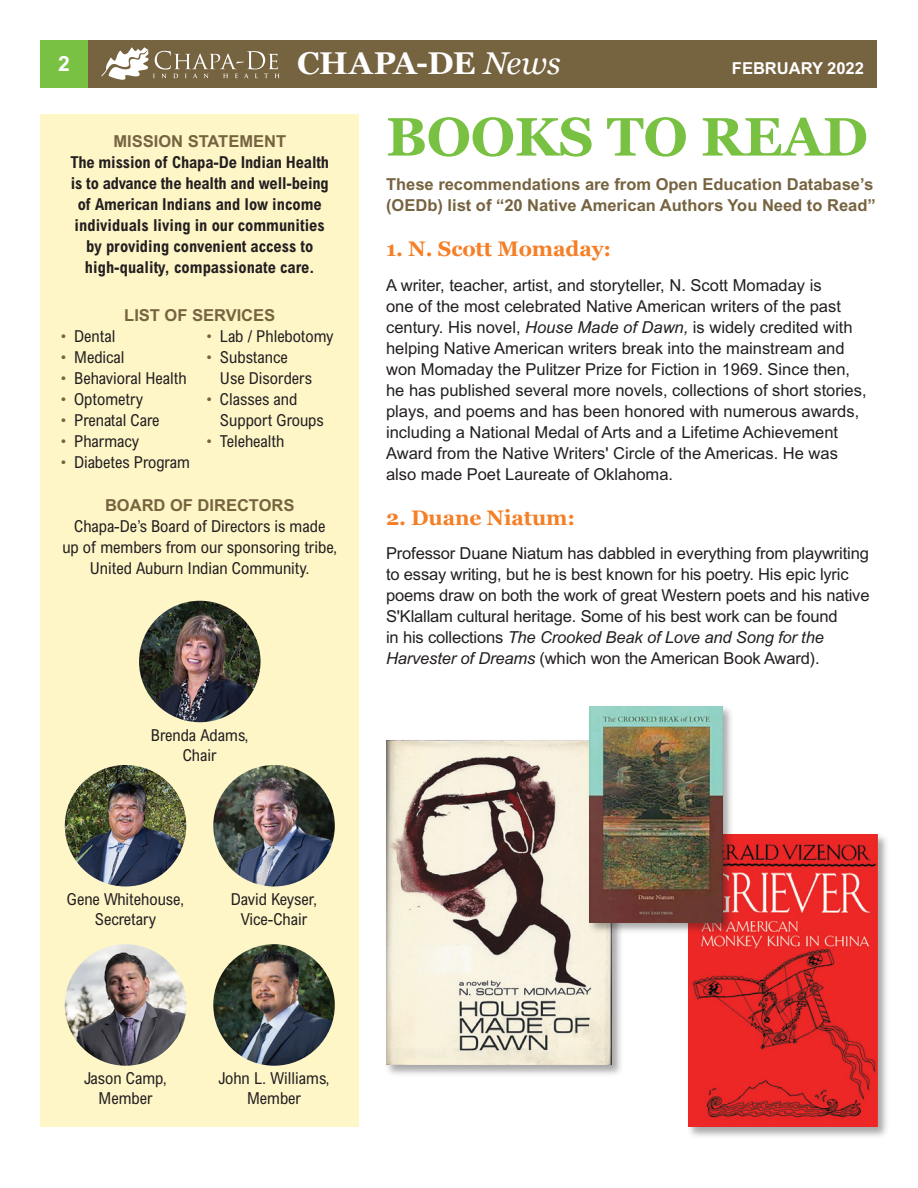
<style>
.page{position:relative;width:918px;height:1188px;background:#fff}
.page>*{position:absolute;margin:0;border:0;box-sizing:border-box;transform-origin:0 0}
.t1{font:700 54px "Georgia";letter-spacing:-.005em;color:#79c142}
.t2{font:700 31.5px "Georgia";letter-spacing:-.01em;color:#fff}
.t3{font:700 21px "Georgia";letter-spacing:-.005em;color:#f47f26}
.t4{font:700 21px "Arial MT Std";color:#fff}
.t5{font:16.5px/21px "Arial MT Std";color:#231f20}
.t6{font:condensed 16.5px/19.5px "Arial MT Std";color:#231f20;text-align:center}
.t7{font:700 condensed 16.5px/21px "Arial MT Std";color:#231f20;text-align:center}
.t8{font:700 16.5px/21px "Arial MT Std";color:#766340}
.t9{font:700 16.5px "Arial MT Std";color:#fff}
.s1{font-weight:400;font-style:italic}
.s2{color:#766340}
.s3{font-style:italic}
</style>
<div class="page">
<div style="left:40px;top:40px;width:838px;height:48px;background:#766340"></div>
<svg style="left:102px;top:47px;width:178px;height:33px"></svg>
<div style="left:40px;top:40px;width:48px;height:48px;background:#79c142"></div>
<div style="left:686px;top:832px;width:204px;height:307px;background:#231f20;opacity:.4"></div>
<img style="left:688px;top:835px;width:190px;height:292px">
<div style="left:40px;top:115px;width:319px;height:1012px;background:#fef6c7"></div>
<img style="left:139px;top:601px;width:122px;height:121px;border-radius:61px">
<img style="left:65px;top:944px;width:121px;height:122px;border-radius:61px">
<img style="left:213px;top:944px;width:122px;height:122px;border-radius:61px">
<img style="left:65px;top:765px;width:121px;height:121px;border-radius:61px">
<img style="left:213px;top:765px;width:122px;height:121px;border-radius:61px">
<div style="left:384px;top:739px;width:239px;height:338px;background:#231f20;opacity:.4"></div>
<img style="left:386px;top:741px;width:225px;height:324px">
<div style="left:587px;top:704px;width:147px;height:230px;background:#231f20;opacity:.4"></div>
<img style="left:590px;top:706px;width:132px;height:216px">
<p class="t4" style="left:58px;top:51px;width:13px">2</p>
<h2 class="t2" style="left:297px;top:40px;width:265px">CHAPA-DE <span class="s1">News</span></h2>
<p class="t9" style="left:732px;top:59px;width:134px">FEBRUARY 2022</p>
<p class="t8" style="left:113px;top:130px;width:174px">MISSION STATEMENT</p>
<p class="t7" style="left:70px;top:152px;width:260px">The mission of Chapa-De Indian Health is to advance the health and well-being of American Indians and low income individuals living in our communities by providing convenient access to high-quality, compassionate care.</p>
<p class="t8" style="left:124px;top:305px;width:152px">LIST OF SERVICES</p>
<p class="t6" style="left:61px;top:326px;width:56px"><span class="s2">•</span> Dental</p>
<p class="t6" style="left:61px;top:347px;width:65px"><span class="s2">•</span> Medical</p>
<p class="t6" style="left:61px;top:368px;width:128px"><span class="s2">•</span> Behavioral Health</p>
<p class="t6" style="left:61px;top:389px;width:84px"><span class="s2">•</span> Optometry</p>
<p class="t6" style="left:61px;top:410px;width:100px"><span class="s2">•</span> Prenatal Care</p>
<p class="t6" style="left:61px;top:431px;width:80px"><span class="s2">•</span> Pharmacy</p>
<p class="t6" style="left:61px;top:452px;width:131px"><span class="s2">•</span> Diabetes Program</p>
<p class="t6" style="left:207px;top:326px;width:128px"><span class="s2">•</span> Lab / Phlebotomy</p>
<p class="t6" style="left:220px;top:346px;width:94px;line-height:21px;text-align:left;text-indent:-13px"><span class="s2">•</span> Substance<br>Use Disorders</p>
<p class="t6" style="left:220px;top:388px;width:105px;line-height:21px;text-align:left;text-indent:-13px"><span class="s2">•</span> Classes and<br>Support Groups</p>
<p class="t6" style="left:207px;top:431px;width:79px"><span class="s2">•</span> Telehealth</p>
<p class="t8" style="left:105px;top:494px;width:191px">BOARD OF DIRECTORS</p>
<p class="t6" style="left:62px;top:515px;width:276px;line-height:21px">Chapa-De’s Board of Directors is made<br>up of members from our sponsoring tribe,<br>United Auburn Indian Community.</p>
<p class="t6" style="left:151px;top:725px;width:99px">Brenda Adams,<br>Chair</p>
<h1 class="t1" style="left:386px;top:96px;width:483px">BOOKS TO READ</h1>
<p class="t8" style="left:386px;top:174px;width:491px">These recommendations are from Open Education Database’s (OEDb) list of “20 Native American Authors You Need to Read”</p>
<p class="t3" style="left:386px;top:233px;width:227px">1. N. Scott Momaday:</p>
<p class="t5" style="left:386px;top:274px;width:482px">A writer, teacher, artist, and storyteller, N. Scott Momaday is<br>one of the most celebrated Native American writers of the past century. His novel, <span class="s3">House Made of Dawn,</span> is widely credited with helping Native American writers break into the mainstream and won Momaday the Pulitzer Prize for Fiction in 1969. Since then, he has published several more novels, collections of short stories, plays, and poems and has been honored with numerous awards, including a National Medal of Arts and a Lifetime Achievement Award from the Native Writers' Circle of the Americas. He was also made Poet Laureate of Oklahoma.</p>
<p class="t3" style="left:386px;top:501px;width:191px">2. Duane Niatum:</p>
<p class="t5" style="left:386px;top:543px;width:485px">Professor Duane Niatum has dabbled in everything from playwriting to essay writing, but he is best known for his poetry. His epic lyric poems draw on both the work of great Western poets and his native S'Klallam cultural heritage. Some of his best work can be found<br>in his collections <span class="s3">The Crooked Beak of Love and Song for the Harvester of Dreams</span> (which won the American Book Award).</p>
<p class="t6" style="left:67px;top:889px;width:119px">Gene Whitehouse,<br>Secretary</p>
<p class="t6" style="left:231px;top:889px;width:88px">David Keyser,<br>Vice-Chair</p>
<p class="t6" style="left:84px;top:1069px;width:84px">Jason Camp,<br>Member</p>
<p class="t6" style="left:218px;top:1069px;width:113px">John L. Williams,<br>Member</p>
</div>
